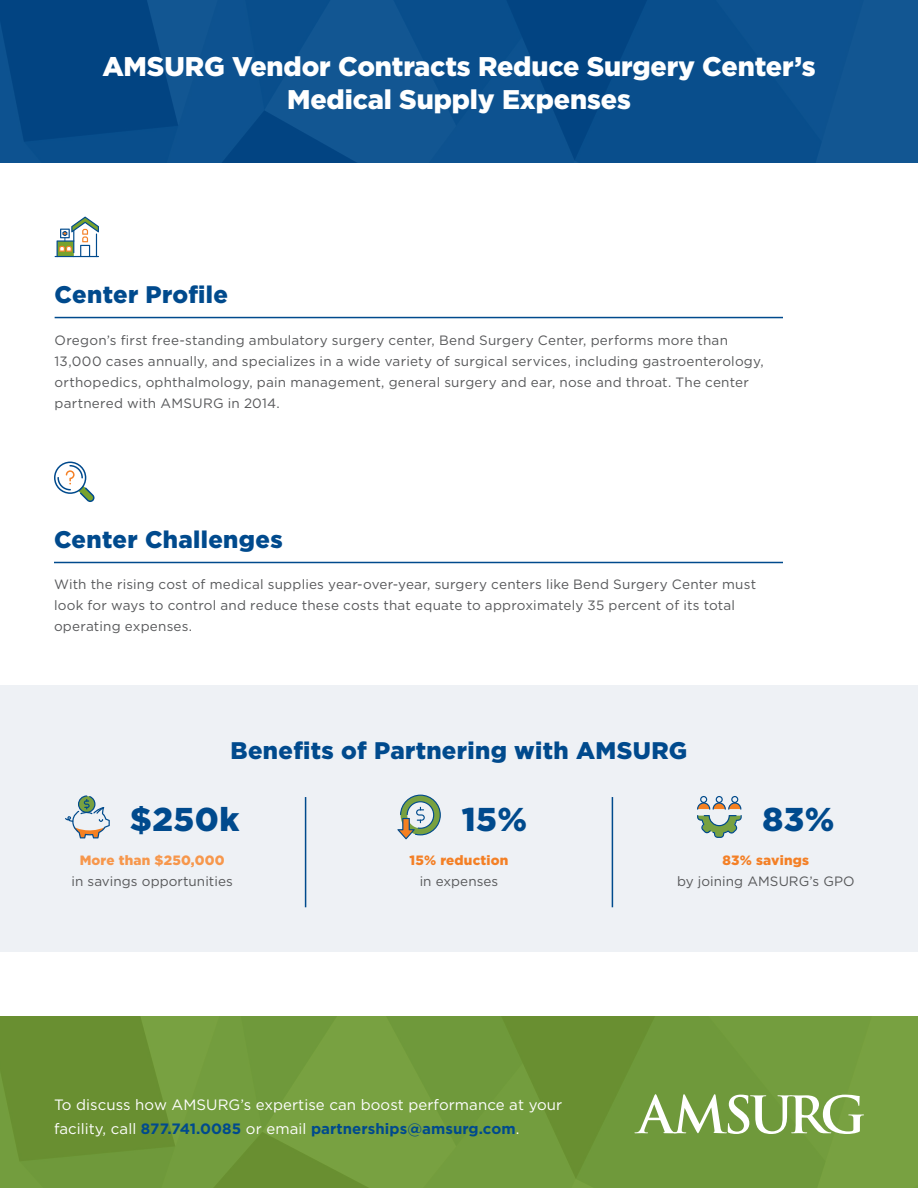
<style>
.page{position:relative;width:918px;height:1188px;background:#fff}
.page>*{position:absolute;margin:0;border:0;box-sizing:border-box;transform-origin:0 0}
.t1{font:900 33px "Gotham";letter-spacing:.015em;color:#004a8d}
.t2{font:900 27px "Gotham";letter-spacing:-.005em;color:#fff}
.Rule{font:900 24px "Gotham";letter-spacing:.015em;color:#004a8d}
.Copy_-_Reversed{font:15px/24px "Gotham";letter-spacing:.005em;color:#fff}
.t3{font:13.5px/21px "Gotham";letter-spacing:.015em;color:#57585a}
.t4{font:900 13.5px "Gotham";letter-spacing:.015em;color:#f48026}
.t5{font:900 13.5px "Gotham";letter-spacing:.015em;color:#f7974c}
.s1{font-weight:700;color:#004a8d}
</style>
<div class="page">
<img style="left:0;top:1016px;width:918px;height:172px">
<svg style="left:54px;top:462px;width:41px;height:40px"></svg>
<hr style="left:55px;top:317px;width:728px;height:1px;background:#004a8d">
<hr style="left:54px;top:562px;width:729px;height:1px;background:#004a8d">
<div style="left:0;top:686px;width:918px;height:266px;background:#eef1f5"></div>
<hr style="left:305px;top:797px;width:1px;height:110px;background:#004a8d">
<hr style="left:612px;top:797px;width:1px;height:110px;background:#004a8d">
<img style="left:0;top:0;width:918px;height:163px">
<svg style="left:65px;top:795px;width:45px;height:43px"></svg>
<svg style="left:397px;top:795px;width:44px;height:44px"></svg>
<svg style="left:697px;top:796px;width:45px;height:42px"></svg>
<svg style="left:55px;top:217px;width:44px;height:40px"></svg>
<svg style="left:634px;top:1094px;width:230px;height:40px"></svg>
<p class="t2" style="left:102px;top:47px;width:715px">AMSURG Vendor Contracts Reduce Surgery Center’s</p>
<p class="t2" style="left:287px;top:80px;width:345px">Medical Supply Expenses</p>
<p class="Rule" style="left:55px;top:278px;width:175px">Center Profile</p>
<p class="t3" style="left:55px;top:329px;width:711px">Oregon’s first free-standing ambulatory surgery center, Bend Surgery Center, performs more than 13,000 cases annually, and specializes in a wide variety of surgical services, including gastroenterology, orthopedics, ophthalmology, pain management, general surgery and ear, nose and throat. The center partnered with AMSURG in 2014.</p>
<p class="Rule" style="left:54px;top:523px;width:230px">Center Challenges</p>
<p class="t3" style="left:54px;top:574px;width:704px">With the rising cost of medical supplies year-over-year, surgery centers like Bend Surgery Center must look for ways to control and reduce these costs that equate to approximately 35 percent of its total operating expenses.</p>
<p class="Rule" style="left:231px;top:734px;width:458px">Benefits of Partnering with AMSURG</p>
<p class="t1" style="left:130px;top:797px;width:111px">$250k</p>
<p class="t1" style="left:462px;top:797px;width:67px">15%</p>
<p class="t1" style="left:763px;top:797px;width:73px">83%</p>
<p class="t5" style="left:80px;top:851px;width:146px">More than $250,000</p>
<p class="t3" style="left:71px;top:871px;width:163px">in savings opportunities</p>
<p class="t4" style="left:410px;top:851px;width:100px">15% reduction</p>
<p class="t3" style="left:420px;top:871px;width:80px">in expenses</p>
<p class="Copy_-_Reversed" style="left:54px;top:1092px;width:510px">To discuss how AMSURG’s expertise can boost performance at your facility, call <span class="s1">877.741.0085</span> or email <span class="s1">partnerships@amsurg.com</span>.</p>
<p class="t4" style="left:723px;top:851px;width:88px">83% savings</p>
<p class="t3" style="left:677px;top:871px;width:179px">by joining AMSURG’s GPO</p>
</div>
